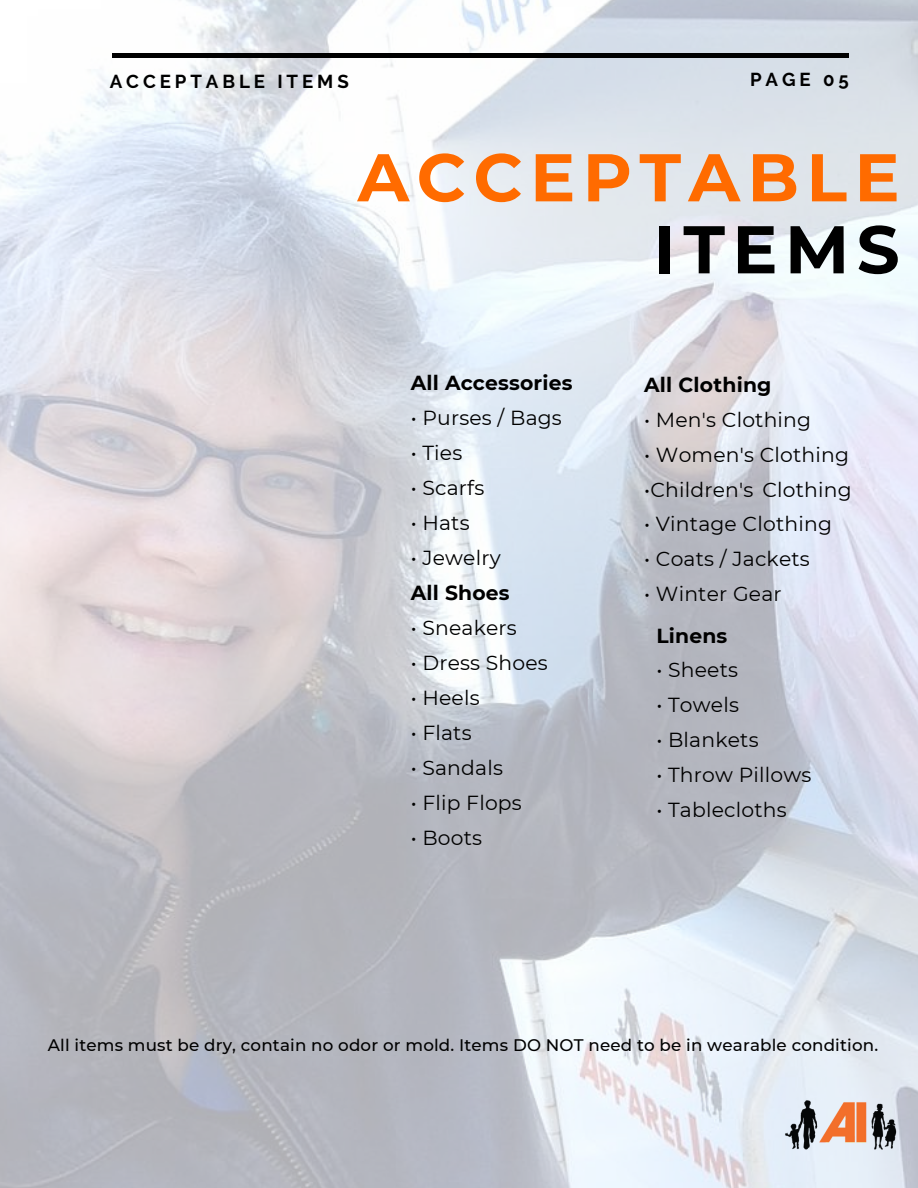
<style>
.page{position:relative;width:918px;height:1188px;background:#fff}
.page>*{position:absolute;margin:0;border:0;box-sizing:border-box;transform-origin:0 0}
.t1{font:700 67.35px/72px "Montserrat";letter-spacing:.11em;color:#ff6b00;text-align:right}
.t2{font:20.25px/35px "Montserrat";letter-spacing:.01em;color:#000}
.t3{font:700 20.25px "Montserrat";letter-spacing:.01em;color:#000}
.t4{font:700 18.75px "Raleway";letter-spacing:.21em;color:#000}
.t5{font:700 18.6px "Raleway";letter-spacing:.21em;color:#000}
.t6{font:500 16.65px "Montserrat";letter-spacing:.01em;color:#000}
.s1{color:#000}
.s2{font-weight:700}
</style>
<div class="page">
<img style="left:0;top:0;width:918px;height:1188px">
<img style="left:782px;top:1070px;width:118px;height:117px">
<hr style="left:112px;top:54px;width:737px;height:3px;background:#000">
<h3 class="t4" style="left:110px;top:70px;width:240px">ACCEPTABLE ITEMS</h3>
<h3 class="t5" style="left:750px;top:69px;width:100px">PAGE 05</h3>
<h1 class="t1" style="left:358px;top:141px;width:544px">ACCEPTABLE<br><span class="s1">ITEMS</span></h1>
<h2 class="t3" style="left:411px;top:371px;width:163px">All Accessories</h2>
<h2 class="t2" style="left:411px;top:401px;width:153px">• Purses / Bags</h2>
<h2 class="t2" style="left:411px;top:436px;width:53px">• Ties</h2>
<h2 class="t2" style="left:411px;top:471px;width:75px">• Scarfs</h2>
<h2 class="t2" style="left:411px;top:506px;width:61px">• Hats</h2>
<h2 class="t2" style="left:411px;top:541px;width:100px">• Jewelry<br><span class="s2">All Shoes</span></h2>
<h2 class="t2" style="left:411px;top:610px;width:108px">• Sneakers</h2>
<h2 class="t2" style="left:411px;top:645px;width:139px">• Dress Shoes</h2>
<h2 class="t2" style="left:411px;top:680px;width:70px">• Heels</h2>
<h2 class="t2" style="left:411px;top:715px;width:62px">• Flats</h2>
<h2 class="t2" style="left:411px;top:750px;width:94px">• Sandals</h2>
<h2 class="t2" style="left:411px;top:785px;width:113px">• Flip Flops</h2>
<h2 class="t2" style="left:411px;top:820px;width:73px">• Boots</h2>
<h2 class="t3" style="left:644px;top:372px;width:129px">All Clothing</h2>
<h2 class="t2" style="left:644px;top:402px;width:168px">• Men's Clothing</h2>
<h2 class="t2" style="left:644px;top:437px;width:206px">• Women's Clothing</h2>
<h2 class="t2" style="left:644px;top:472px;width:209px">•Children's Clothing</h2>
<h2 class="t2" style="left:644px;top:507px;width:189px">• Vintage Clothing</h2>
<h2 class="t2" style="left:644px;top:542px;width:167px">• Coats / Jackets</h2>
<h2 class="t2" style="left:644px;top:577px;width:139px">• Winter Gear</h2>
<p class="t3" style="left:656px;top:623px;width:73px">Linens</p>
<p class="t2" style="left:656px;top:653px;width:83px">• Sheets</p>
<p class="t2" style="left:656px;top:688px;width:84px">• Towels</p>
<p class="t2" style="left:656px;top:723px;width:104px">• Blankets</p>
<p class="t2" style="left:656px;top:758px;width:157px">• Throw Pillows</p>
<p class="t2" style="left:656px;top:793px;width:132px">• Tablecloths</p>
<h3 class="t6" style="left:48px;top:1035px;width:832px">All items must be dry, contain no odor or mold. Items DO NOT need to be in wearable condition.</h3>
</div>
